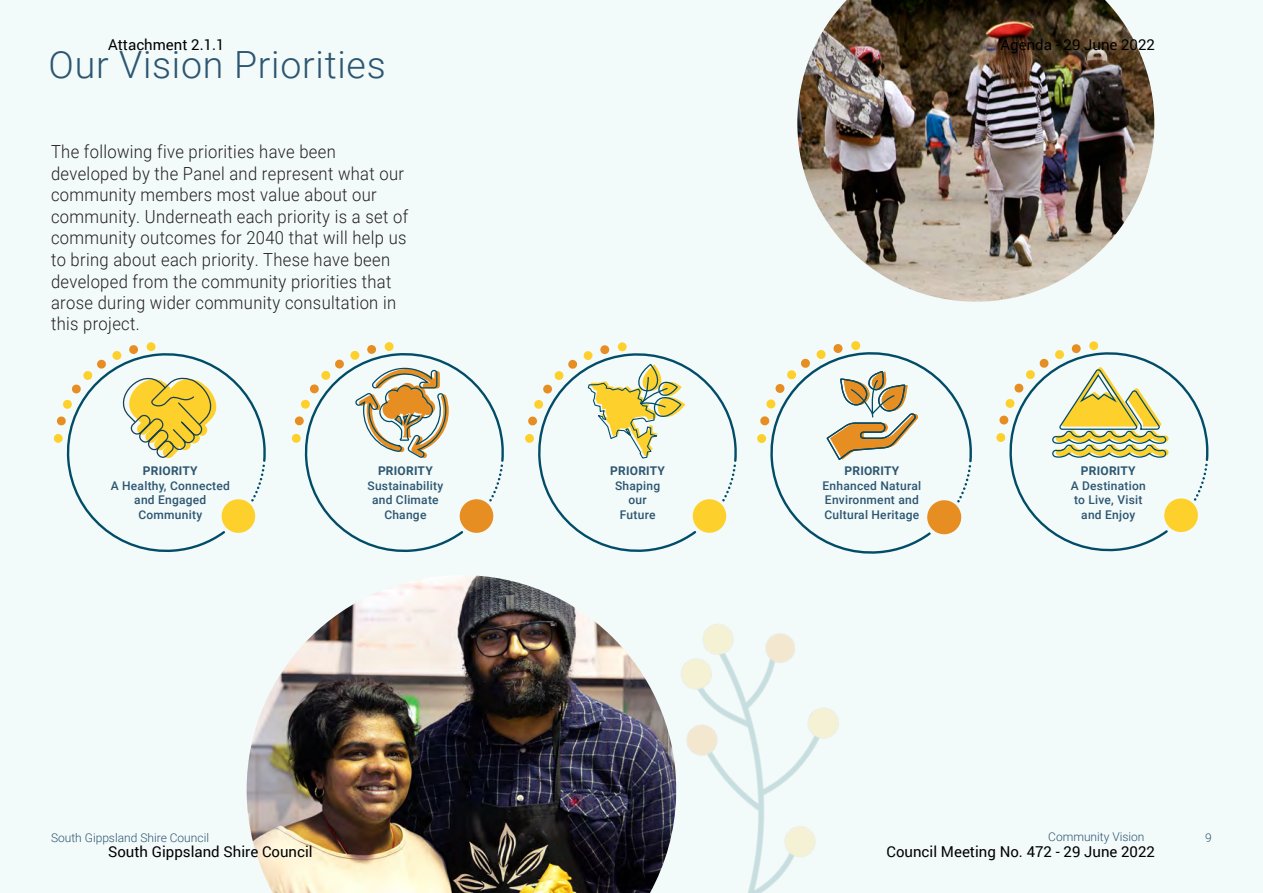
<style>
.page{position:relative;width:1263px;height:893px;background:#f3fafa}
.page>*{position:absolute;margin:0;border:0;box-sizing:border-box;transform-origin:0 0}
.t1{font:300 37.5px "Roboto";letter-spacing:.02em;color:#2c5671}
.t2{font:300 18px/21.5px "Roboto";letter-spacing:.02em;color:#231f20;scale:.92 1}
.t3{font:15px "Roboto";color:#000}
.t4{font:500 12px/14.4px "Roboto";letter-spacing:.02em;color:#2c5671;text-align:center}
.t5{font:300 12px "Roboto";color:#2c5671}
.s1{font-weight:700}
</style>
<div class="page">
<img style="left:247px;top:575px;width:306px;height:318px">
<img style="left:553px;top:595px;width:286px;height:298px">
<svg style="left:833px;top:344px;width:10px;height:9px"></svg>
<div style="left:851px;top:341px;width:9px;height:9px;background:#fed02b;border-radius:50%"></div>
<svg style="left:757px;top:347px;width:215px;height:207px"></svg>
<div style="left:600px;top:345px;width:9px;height:9px;background:#e78e23;border-radius:50%"></div>
<svg style="left:617px;top:342px;width:10px;height:9px"></svg>
<svg style="left:525px;top:348px;width:212px;height:204px"></svg>
<div style="left:1072px;top:344px;width:9px;height:9px;background:#e78e23;border-radius:50%"></div>
<div style="left:1089px;top:341px;width:9px;height:9px;background:#fed02b;border-radius:50%"></div>
<svg style="left:996px;top:347px;width:213px;height:205px"></svg>
<div style="left:129px;top:345px;width:9px;height:9px;background:#e78e23;border-radius:50%"></div>
<svg style="left:146px;top:342px;width:10px;height:9px"></svg>
<svg style="left:53px;top:348px;width:213px;height:204px"></svg>
<div style="left:367px;top:345px;width:9px;height:9px;background:#e78e23;border-radius:50%"></div>
<div style="left:384px;top:342px;width:10px;height:9px;background:#fed02b;border-radius:50%"></div>
<svg style="left:291px;top:348px;width:213px;height:204px"></svg>
<img style="left:797px;top:0;width:357px;height:302px">
<p class="t3" style="left:108px;top:34px;width:118px">Attachment 2.1.1</p>
<p class="t3" style="left:1000px;top:34px;width:156px">Agenda - 29 June 2022</p>
<p class="t1" style="left:49px;top:39px;width:339px">Our Vision Priorities</p>
<p class="t2" style="left:51px;top:140px;width:390px">The following five priorities have been developed by the Panel and represent what our community members most value about our community. Underneath each priority is a set of community outcomes for 2040 that will help us to bring about each priority. These have been developed from the community priorities that arose during wider community consultation in this project.</p>
<p class="t4" style="left:111px;top:463px;width:121px"><span class="s1">PRIORITY<br></span>A Healthy, Connected and Engaged<br>Community</p>
<p class="t4" style="left:367px;top:463px;width:77px"><span class="s1">PRIORITY<br></span>Sustainability and Climate<br>Change</p>
<p class="t4" style="left:610px;top:463px;width:56px"><span class="s1">PRIORITY<br></span>Shaping our<br>Future</p>
<p class="t4" style="left:1071px;top:463px;width:77px"><span class="s1">PRIORITY<br></span>A Destination to Live, Visit and Enjoy</p>
<p class="t4" style="left:822px;top:463px;width:100px"><span class="s1">PRIORITY<br></span>Enhanced Natural<br>Environment and<br>Cultural Heritage</p>
<p class="t5" style="left:51px;top:829px;width:160px">South Gippsland Shire Council</p>
<p class="t5" style="left:1048px;top:828px;width:98px">Community Vision</p>
<p class="t5" style="left:1205px;top:830px;width:8px">9</p>
<p class="t3" style="left:108px;top:841px;width:206px">South Gippsland Shire Council</p>
<p class="t3" style="left:886px;top:841px;width:270px">Council Meeting No. 472 - 29 June 2022</p>
</div>
